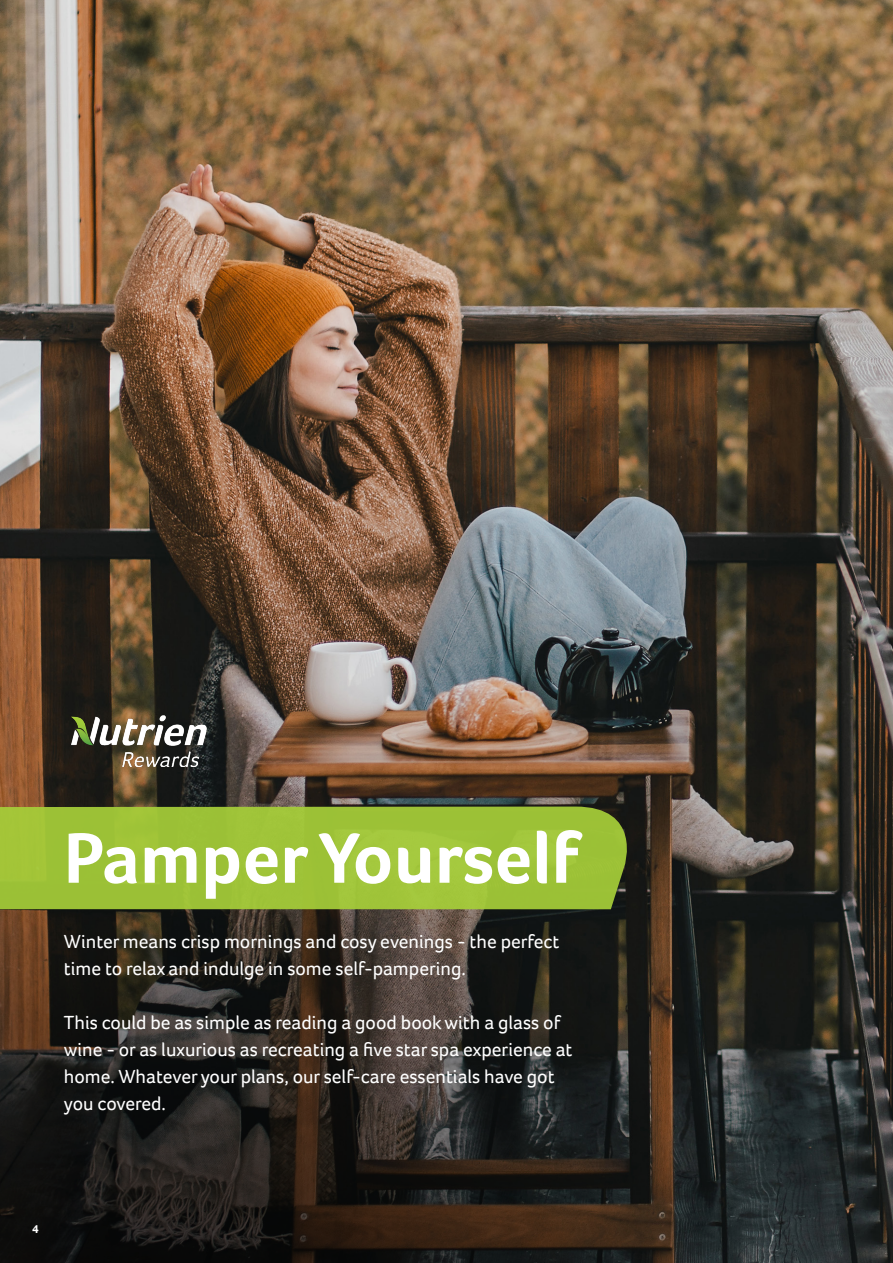
<style>
.page{position:relative;width:893px;height:1263px;background:#fff}
.page>*{position:absolute;margin:0;border:0;box-sizing:border-box;transform-origin:0 0}
.t1{font:700 73.5px "Foco";color:#fff}
.t2{font:19.5px/27px "Foco";color:#fff}
.t3{font:700 12px "Foco";color:#fff}
</style>
<div class="page">
<img style="left:0;top:0;width:893px;height:1263px">
<svg style="left:0;top:809px;width:828px;height:454px;background:#2a2621"></svg>
<img style="left:72px;top:716px;width:135px;height:51px">
<div style="left:0;top:806px;width:628px;height:103px;background:#9dc137"></div>
<p class="t1" style="left:64px;top:809px;width:516px">Pamper Yourself</p>
<p class="t2" style="left:64px;top:927px;width:497px">Winter means crisp mornings and cosy evenings - the perfect time to relax and indulge in some self-pampering.</p>
<p class="t2" style="left:64px;top:1008px;width:510px">This could be as simple as reading a good book with a glass of wine - or as luxurious as recreating a five star spa experience at home. Whatever your plans, our self-care essentials have got you covered.</p>
<p class="t3" style="left:32px;top:1220px;width:8px">4</p>
</div>
